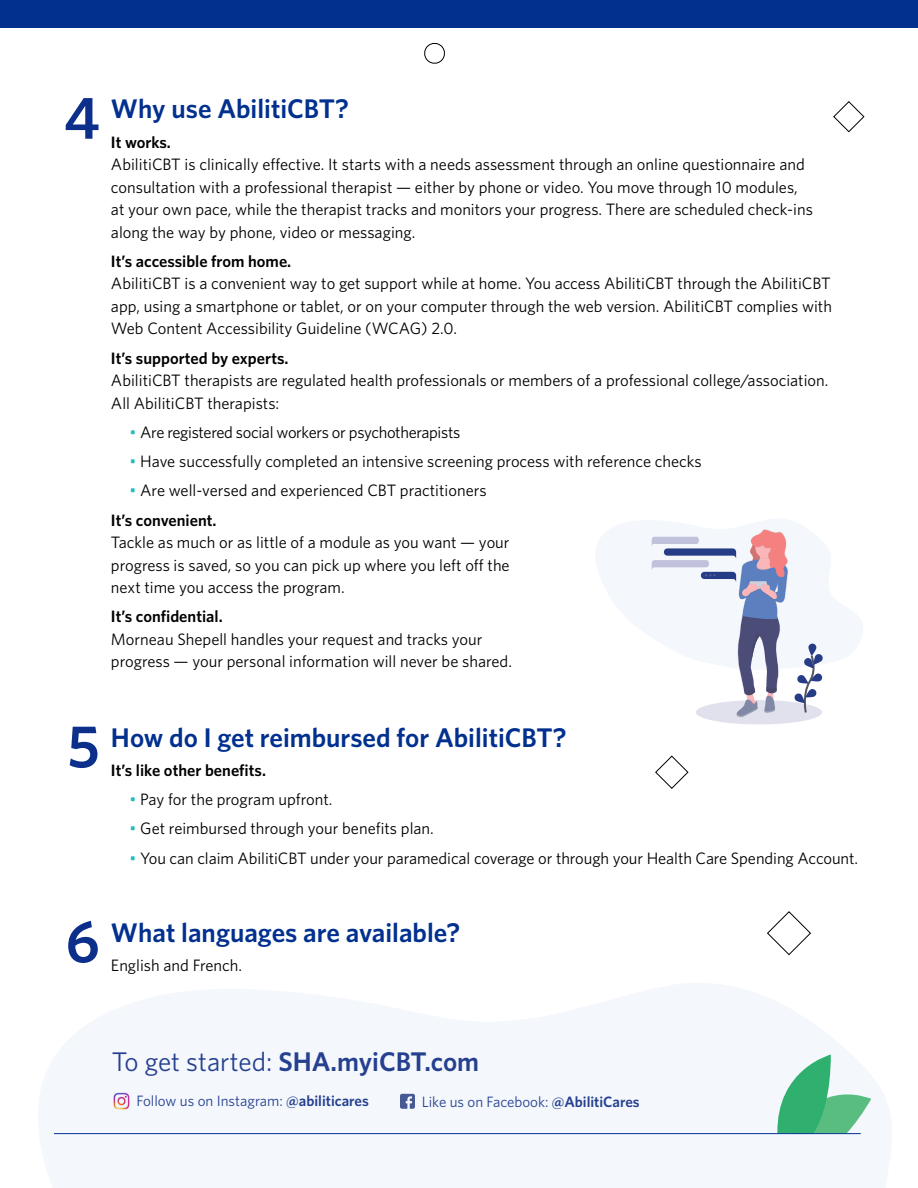
<style>
.page{position:relative;width:918px;height:1188px;background:#fff}
.page>*{position:absolute;margin:0;border:0;box-sizing:border-box;transform-origin:0 0}
.t1{font:600 60px "Whitney";color:#0b2f8b}
.t2{font:600 27px "Whitney";color:#02308f}
.t3{font:600 27px "Whitney";color:#25408f}
.t4{font:16.5px/22.5px "Whitney";color:#000}
.t5{font:600 16.5px "Whitney";color:#000}
.t6{font:16.5px "Whitney";letter-spacing:-.02em;color:#000}
.t7{font:15px "Whitney";color:#25408f}
.s1{color:#22bcb9}
.s2{font-weight:400}
.s3{font-weight:600}
</style>
<div class="page">
<div style="left:0;top:0;width:918px;height:28px;background:#02308f"></div>
<svg style="left:38px;top:983px;width:854px;height:205px;fill:#f4f7fc"></svg>
<img style="left:111px;top:1090px;width:22px;height:22px">
<svg style="left:400px;top:1094px;width:15px;height:15px"></svg>
<svg style="left:776px;top:1055px;width:95px;height:78px"></svg>
<hr style="left:54px;top:1133px;width:807px;height:1px;background:#02308f">
<svg style="left:767px;top:911px;width:44px;height:44px"></svg>
<svg style="left:655px;top:756px;width:33px;height:33px"></svg>
<svg style="left:833px;top:101px;width:31px;height:31px"></svg>
<svg style="left:424px;top:43px;width:21px;height:21px"></svg>
<svg style="left:596px;top:519px;width:267px;height:205px"></svg>
<p class="t1" style="left:64px;top:78px;width:37px">4</p>
<p class="t2" style="left:111px;top:91px;width:240px">Why use AbilitiCBT?</p>
<p class="t5" style="left:111px;top:131px;width:61px">It works.</p>
<p class="t4" style="left:111px;top:153px;width:703px">AbilitiCBT is clinically effective. It starts with a needs assessment through an online questionnaire and consultation with a professional therapist — either by phone or video. You move through 10 modules, at your own pace, while the therapist tracks and monitors your progress. There are scheduled check-ins along the way by phone, video or messaging.</p>
<p class="t5" style="left:111px;top:250px;width:182px">It’s accessible from home.</p>
<p class="t4" style="left:111px;top:272px;width:722px;text-align:justify">AbilitiCBT is a convenient way to get support while at home. You access AbilitiCBT through the AbilitiCBT app, using a smartphone or tablet, or on your computer through the web version. AbilitiCBT complies with Web Content Accessibility Guideline (WCAG) 2.0.</p>
<p class="t5" style="left:111px;top:347px;width:179px">It’s supported by experts.</p>
<p class="t4" style="left:111px;top:369px;width:719px">AbilitiCBT therapists are regulated health professionals or members of a professional college/association.<br>All AbilitiCBT therapists:</p>
<p class="t6" style="left:130px;top:421px;width:332px"><span class="s1">•</span> Are registered social workers or psychotherapists</p>
<p class="t4" style="left:130px;top:450px;width:574px"><span class="s1">•</span> Have successfully completed an intensive screening process with reference checks</p>
<p class="t4" style="left:130px;top:479px;width:358px"><span class="s1">•</span> Are well-versed and experienced CBT practitioners</p>
<p class="t5" style="left:111px;top:509px;width:107px">It’s convenient.</p>
<p class="t4" style="left:111px;top:531px;width:400px;text-align:justify">Tackle as much or as little of a module as you want — your progress is saved, so you can pick up where you left off the next time you access the program.</p>
<p class="t5" style="left:111px;top:606px;width:113px">It’s confidential.</p>
<p class="t4" style="left:111px;top:627px;width:402px">Morneau Shepell handles your request and tracks your progress — your personal information will never be shared.</p>
<p class="t1" style="left:67px;top:706px;width:34px">5</p>
<p class="t2" style="left:111px;top:719px;width:457px">How do I get reimbursed for AbilitiCBT?</p>
<p class="t5" style="left:111px;top:759px;width:157px">It’s like other benefits.</p>
<p class="t4" style="left:130px;top:788px;width:204px"><span class="s1">•</span> Pay for the program upfront.</p>
<p class="t4" style="left:130px;top:817px;width:306px"><span class="s1">•</span> Get reimbursed through your benefits plan.</p>
<p class="t4" style="left:130px;top:846px;width:730px"><span class="s1">•</span> You can claim AbilitiCBT under your paramedical coverage or through your Health Care Spending Account.</p>
<p class="t1" style="left:66px;top:901px;width:36px">6</p>
<p class="t2" style="left:111px;top:914px;width:351px">What languages are available?</p>
<p class="t4" style="left:111px;top:953px;width:133px">English and French.</p>
<p class="t3" style="left:112px;top:1044px;width:369px"><span class="s2">To get started:</span> SHA.myiCBT.com</p>
<p class="t7" style="left:136px;top:1091px;width:234px">Follow us on Instagram: <span class="s3">@abiliticares</span></p>
<p class="t7" style="left:422px;top:1091px;width:219px">Like us on Facebook: <span class="s3">@AbilitiCares</span></p>
</div>
